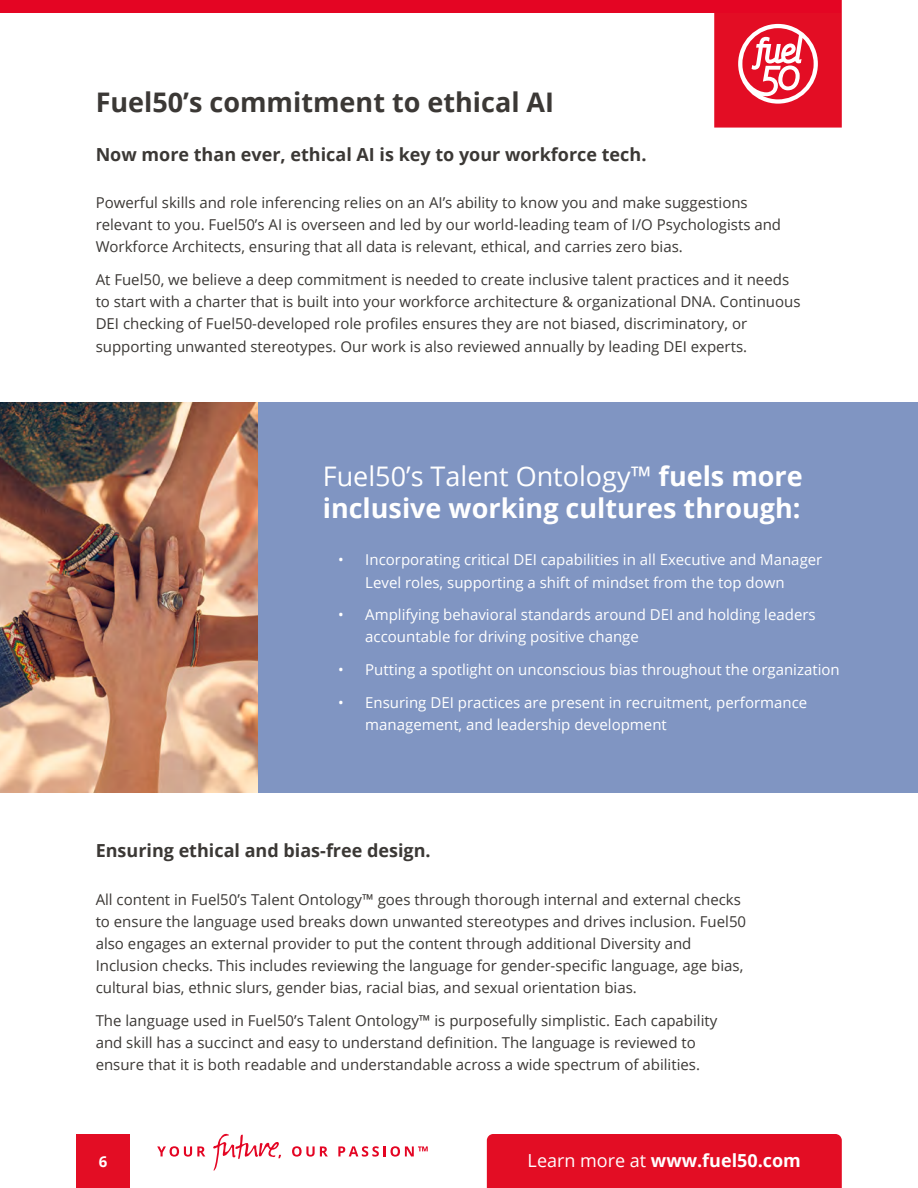
<style>
.page{position:relative;width:918px;height:1188px;background:#fff}
.page>*{position:absolute;margin:0;border:0;box-sizing:border-box;transform-origin:0 0}
.t1{font:700 27px/32.4px "Open Sans";color:#fff}
.t2{font:700 27px "Open Sans";color:#3b3835}
.t3{font:700 18px "Open Sans";color:#3b3835}
.t4{font:700 18px "Open Sans";color:#fff}
.t5{font:15px/22.2px "Open Sans";color:#3b3835}
.t6{font:15px/22.2px "Open Sans";color:#fff}
.t7{font:700 15px "Open Sans";color:#fff}
.s1{font-weight:400}
</style>
<div class="page">
<div style="left:76px;top:1134px;width:54px;height:54px;background:#e30d24"></div>
<div style="left:487px;top:1134px;width:355px;height:54px;background:#e30d24"></div>
<svg style="left:714px;top:0;width:128px;height:128px;background:#e73245"></svg>
<div style="left:0;top:0;width:841px;height:13px;background:#e40523"></div>
<svg style="left:157px;top:1146px;width:48px;height:11px"></svg>
<svg style="left:213px;top:1134px;width:68px;height:37px"></svg>
<svg style="left:292px;top:1146px;width:36px;height:11px"></svg>
<svg style="left:338px;top:1146px;width:90px;height:11px"></svg>
<div style="left:0;top:403px;width:918px;height:390px;background:#8095c2"></div>
<img style="left:0;top:403px;width:258px;height:390px">
<h1 class="t2" style="left:96px;top:83px;width:460px">Fuel50’s commitment to ethical AI</h1>
<p class="t3" style="left:96px;top:142px;width:552px">Now more than ever, ethical AI is key to your workforce tech.</p>
<p class="t5" style="left:96px;top:191px;width:687px">Powerful skills and role inferencing relies on an AI’s ability to know you and make suggestions relevant to you. Fuel50’s AI is overseen and led by our world-leading team of I/O Psychologists and<br>Workforce Architects, ensuring that all data is relevant, ethical, and carries zero bias.</p>
<p class="t5" style="left:96px;top:268px;width:706px">At Fuel50, we believe a deep commitment is needed to create inclusive talent practices and it needs to start with a charter that is built into your workforce architecture &amp; organizational DNA. Continuous DEI checking of Fuel50-developed role profiles ensures they are not biased, discriminatory, or supporting unwanted stereotypes. Our work is also reviewed annually by leading DEI experts.</p>
<h1 class="t1" style="left:323px;top:459px;width:482px"><span class="s1">Fuel50’s Talent Ontology™</span> fuels more inclusive working cultures through:</h1>
<p class="t6" style="left:365px;top:548px;width:459px;text-indent:-27px">• Incorporating critical DEI capabilities in all Executive and Manager<br>Level roles, supporting a shift of mindset from the top down</p>
<p class="t6" style="left:365px;top:603px;width:452px;text-indent:-27px">• Amplifying behavioral standards around DEI and holding leaders accountable for driving positive change</p>
<p class="t6" style="left:338px;top:658px;width:503px">• Putting a spotlight on unconscious bias throughout the organization</p>
<p class="t6" style="left:365px;top:691px;width:443px;text-indent:-27px">• Ensuring DEI practices are present in recruitment, performance management, and leadership development</p>
<p class="t3" style="left:96px;top:838px;width:337px">Ensuring ethical and bias-free design.</p>
<p class="t5" style="left:96px;top:888px;width:652px">All content in Fuel50’s Talent Ontology™ goes through thorough internal and external checks to ensure the language used breaks down unwanted stereotypes and drives inclusion. Fuel50 also engages an external provider to put the content through additional Diversity and Inclusion checks. This includes reviewing the language for gender-specific language, age bias, cultural bias, ethnic slurs, gender bias, racial bias, and sexual orientation bias.</p>
<p class="t5" style="left:96px;top:1009px;width:623px">The language used in Fuel50’s Talent Ontology™ is purposefully simplistic. Each capability and skill has a succinct and easy to understand definition. The language is reviewed to ensure that it is both readable and understandable across a wide spectrum of abilities.</p>
<p class="t7" style="left:99px;top:1151px;width:10px">6</p>
<p class="t4" style="left:528px;top:1148px;width:275px"><span class="s1">Learn more at</span> www.fuel50.com</p>
</div>
